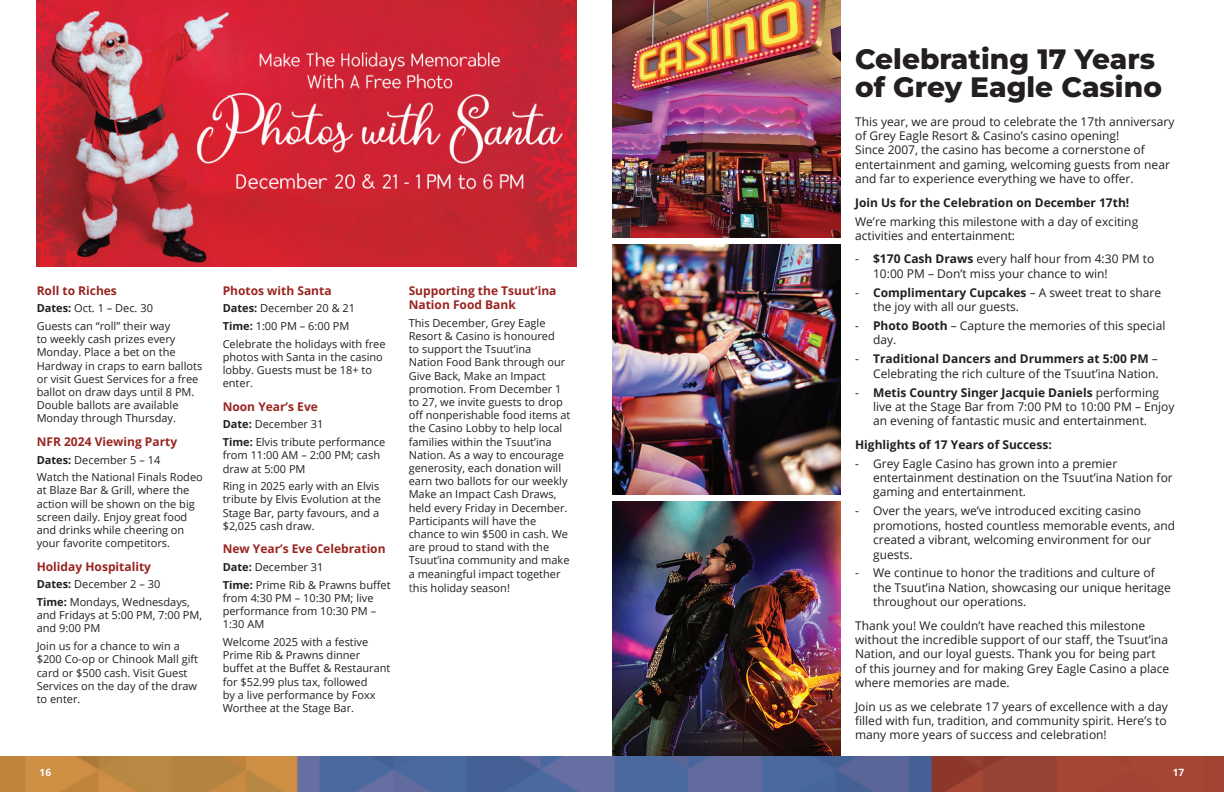
<style>
.page{position:relative;width:1224px;height:792px;background:#fff}
.page>*{position:absolute;margin:0;border:0;box-sizing:border-box;transform-origin:0 0}
.t1{font:800 28px/28px "Montserrat";color:#231f20}
.t2{font:12px/14.4px "Open Sans";color:#231f20}
.t3{font:700 12px/14.4px "Open Sans";color:#992420}
.t4{font:700 12px "Open Sans";color:#231f20}
.t5{font:11px/13.2px "Open Sans";color:#231f20}
.t6{font:700 10px "Open Sans";color:#fff}
.s1{font-weight:700}
.s2{font-size:12px;color:#4d4c4f}
</style>
<div class="page">
<img style="left:0;top:756px;width:1224px;height:36px">
<img style="left:36px;top:0;width:541px;height:266px">
<img style="left:612px;top:502px;width:229px;height:254px">
<img style="left:612px;top:245px;width:229px;height:250px">
<img style="left:612px;top:0;width:229px;height:238px">
<p class="t3" style="left:37px;top:283px;width:82px">Roll to Riches</p>
<p class="t5" style="left:37px;top:299px;width:135px;line-height:17.7px"><span class="s1">Dates:</span> Oct. 1 – Dec. 30<br>Guests can “roll” their way</p>
<p class="t5" style="left:37px;top:332px;width:167px">to weekly cash prizes every<br>Monday. Place a bet on the<br>Hardway in craps to earn ballots or visit Guest Services for a free ballot on draw days until 8 PM.<br>Double ballots are available<br>Monday through Thursday.</p>
<p class="t3" style="left:37px;top:434px;width:142px">NFR 2024 Viewing Party</p>
<p class="t5" style="left:37px;top:450px;width:168px;line-height:17.7px"><span class="s1">Dates:</span> December 5 – 14<br>Watch the National Finals Rodeo</p>
<p class="t5" style="left:37px;top:484px;width:160px">at Blaze Bar &amp; Grill, where the action will be shown on the big screen daily. Enjoy great food and drinks while cheering on your favorite competitors.</p>
<p class="t3" style="left:37px;top:559px;width:116px">Holiday Hospitality</p>
<p class="t5" style="left:37px;top:575px;width:155px;line-height:17.7px"><span class="s1">Dates:</span> December 2 – 30<br><span class="s1">Time:</span> Mondays, Wednesdays,</p>
<p class="t5" style="left:37px;top:608px;width:167px">and Fridays at 5:00 PM, 7:00 PM, and 9:00 PM</p>
<p class="t5" style="left:37px;top:639px;width:163px">Join us for a chance to win a $200 Co-op or Chinook Mall gift card or $500 cash. Visit Guest<br>Services on the day of the draw to enter.</p>
<p class="t3" style="left:223px;top:283px;width:110px">Photos with Santa</p>
<p class="t5" style="left:223px;top:299px;width:164px;line-height:17.7px"><span class="s1">Dates:</span> December 20 &amp; 21<br><span class="s1">Time:</span> 1:00 PM – 6:00 PM<br>Celebrate the holidays with free</p>
<p class="t5" style="left:223px;top:350px;width:162px">photos with Santa in the casino lobby. Guests must be 18+ to enter.</p>
<p class="t3" style="left:223px;top:399px;width:97px">Noon Year’s Eve</p>
<p class="t5" style="left:223px;top:415px;width:164px;line-height:17.7px"><span class="s1">Date:</span> December 31<br><span class="s1">Time:</span> Elvis tribute performance</p>
<p class="t5" style="left:223px;top:448px;width:159px">from 11:00 AM – 2:00 PM; cash draw at 5:00 PM</p>
<p class="t5" style="left:223px;top:479px;width:160px">Ring in 2025 early with an Elvis tribute by Elvis Evolution at the<br>Stage Bar, party favours, and a $2,025 cash draw.</p>
<p class="t3" style="left:223px;top:541px;width:164px">New Year’s Eve Celebration</p>
<p class="t5" style="left:223px;top:558px;width:169px;line-height:17.7px"><span class="s1">Date:</span> December 31<br><span class="s1">Time:</span> Prime Rib &amp; Prawns buffet</p>
<p class="t5" style="left:223px;top:591px;width:155px">from 4:30 PM – 10:30 PM; live performance from 10:30 PM –<br>1:30 AM</p>
<p class="t5" style="left:223px;top:635px;width:169px">Welcome 2025 with a festive<br>Prime Rib &amp; Prawns dinner buffet at the Buffet &amp; Restaurant for $52.99 plus tax, followed<br>by a live performance by Foxx<br>Worthee at the Stage Bar.</p>
<p class="t3" style="left:409px;top:283px;width:149px">Supporting the Tsuut’ina<br>Nation Food Bank</p>
<p class="t5" style="left:409px;top:316px;width:163px">This December, Grey Eagle<br>Resort &amp; Casino is honoured<br>to support the Tsuut’ina<br>Nation Food Bank through our<br>Give Back, Make an Impact promotion. From December 1 to 27, we invite guests to drop off nonperishable food items at the Casino Lobby to help local families within the Tsuut’ina<br>Nation. As a way to encourage generosity, each donation will earn two ballots for our weekly<br>Make an Impact Cash Draws, held every Friday in December.<br>Participants will have the chance to win $500 in cash. We are proud to stand with the<br>Tsuut’ina community and make a meaningful impact together <span class="s2">t</span>his holiday season!</p>
<h1 class="t1" style="left:855px;top:43px;width:308px">Celebrating 17 Years of Grey Eagle Casino</h1>
<p class="t2" style="left:855px;top:114px;width:321px">This year, we are proud to celebrate the 17th anniversary of Grey Eagle Resort &amp; Casino’s casino opening!<br>Since 2007, the casino has become a cornerstone of entertainment and gaming, welcoming guests from near and far to experience everything we have to offer.</p>
<p class="t4" style="left:855px;top:194px;width:276px">Join Us for the Celebration on December 17th!</p>
<p class="t2" style="left:855px;top:214px;width:285px">We’re marking this milestone with a day of exciting activities and entertainment:</p>
<p class="t2" style="left:873px;top:252px;width:283px;text-indent:-18px">- <span class="s1">$170 Cash Draws</span> every half hour from 4:30 PM to<br>10:00 PM – Don’t miss your chance to win!</p>
<p class="t2" style="left:873px;top:285px;width:290px;text-indent:-18px">- <span class="s1">Complimentary Cupcakes</span> – A sweet treat to share the joy with all our guests.</p>
<p class="t2" style="left:873px;top:318px;width:294px;text-indent:-18px">- <span class="s1">Photo Booth</span> – Capture the memories of this special day.</p>
<p class="t2" style="left:855px;top:351px;width:305px;text-align:right">- <span class="s1">Traditional Dancers and Drummers at 5:00 PM</span> –<br>Celebrating the rich culture of the Tsuut’ina Nation.</p>
<p class="t2" style="left:873px;top:385px;width:303px;text-indent:-18px">- <span class="s1">Metis Country Singer Jacquie Daniels</span> performing live at the Stage Bar from 7:00 PM to 10:00 PM – Enjoy an evening of fantastic music and entertainment.</p>
<p class="t4" style="left:855px;top:436px;width:198px">Highlights of 17 Years of Success:</p>
<p class="t2" style="left:873px;top:456px;width:301px;text-indent:-18px">- Grey Eagle Casino has grown into a premier entertainment destination on the Tsuut’ina Nation for gaming and entertainment.</p>
<p class="t2" style="left:873px;top:504px;width:304px;text-indent:-18px">- Over the years, we’ve introduced exciting casino promotions, hosted countless memorable events, and created a vibrant, welcoming environment for our guests.</p>
<p class="t2" style="left:873px;top:566px;width:299px;text-indent:-18px">- We continue to honor the traditions and culture of the Tsuut’ina Nation, showcasing our unique heritage throughout our operations.</p>
<p class="t2" style="left:855px;top:618px;width:316px">Thank you! We couldn’t have reached this milestone without the incredible support of our staff, the Tsuut’ina Nation, and our loyal guests. Thank you for being part of this journey and for making Grey Eagle Casino a place where memories are made.</p>
<p class="t2" style="left:855px;top:699px;width:314px;text-align:justify">Join us as we celebrate 17 years of excellence with a day filled with fun, tradition, and community spirit. Here’s to many more years of success and celebration!</p>
<p class="t6" style="left:40px;top:765px;width:13px">16</p>
<p class="t6" style="left:1173px;top:765px;width:13px">17</p>
</div>
